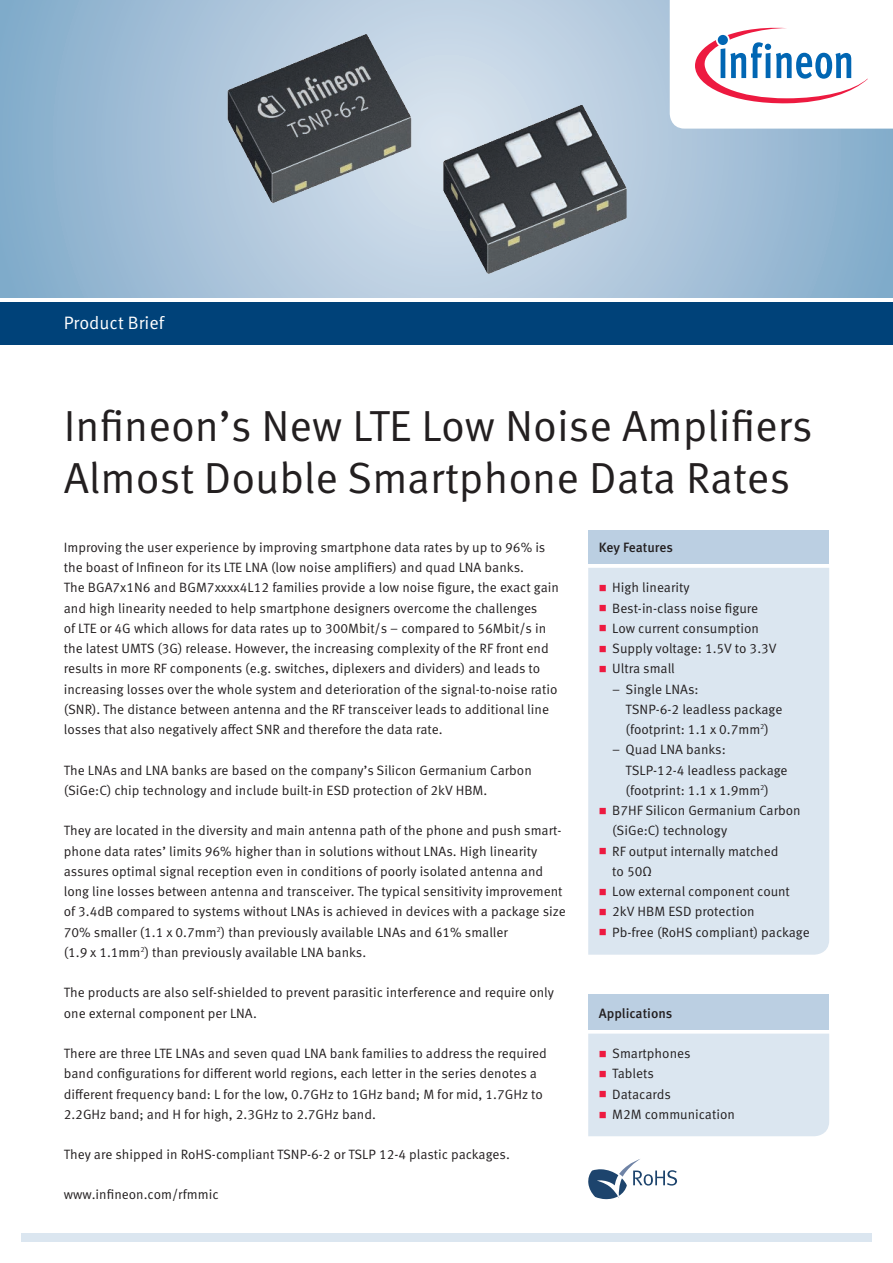
<style>
.page{position:relative;width:893px;height:1263px;background:#fff}
.page>*{position:absolute;margin:0;border:0;box-sizing:border-box;transform-origin:0 0}
.Product_Brief_A4_Hea{font:43.5px/52.2px "Infineon Meta";color:#231f20}
.Product_Brief_A4_Hea-2{font:18px "Infineon Meta";color:#fff}
.Product_Brief_A4_Cop{font:13.5px/20.2px "Infineon Meta";color:#231f20}
.Product_Brief_A4_URL{font:13.5px "Infineon Meta";color:#231f20}
.Product_Brief_A4_Cop-2{font:500 13.5px "Infineon Meta";color:#231f20}
</style>
<div class="page">
<div style="left:21px;top:1233px;width:851px;height:9px;background:#dbe6f0"></div>
<svg style="left:0;top:0;width:893px;height:298px"></svg>
<div style="left:0;top:302px;width:893px;height:42px;background:#004279"></div>
<svg style="left:670px;top:0;width:223px;height:129px"></svg>
<div style="left:588px;top:568px;width:241px;height:387px;background:#dbe6f0"></div>
<div style="left:588px;top:530px;width:241px;height:33px;background:#bbcfe2"></div>
<div style="left:588px;top:994px;width:241px;height:35px;background:#bbcfe2"></div>
<svg style="left:588px;top:1159px;width:89px;height:40px"></svg>
<img style="left:221px;top:30px;width:412px;height:247px">
<svg style="left:600px;top:585px;width:6px;height:6px"></svg>
<svg style="left:600px;top:605px;width:6px;height:6px"></svg>
<svg style="left:600px;top:625px;width:6px;height:7px"></svg>
<svg style="left:600px;top:646px;width:6px;height:6px"></svg>
<svg style="left:600px;top:666px;width:6px;height:6px"></svg>
<svg style="left:600px;top:808px;width:6px;height:6px"></svg>
<svg style="left:600px;top:848px;width:6px;height:6px"></svg>
<svg style="left:600px;top:889px;width:6px;height:6px"></svg>
<svg style="left:600px;top:909px;width:6px;height:6px"></svg>
<svg style="left:600px;top:929px;width:6px;height:6px"></svg>
<div style="left:588px;top:1033px;width:241px;height:103px;background:#dbe6f0"></div>
<p class="Product_Brief_A4_Hea-2" style="left:64px;top:312px;width:102px">Product Brief</p>
<p class="Product_Brief_A4_Hea" style="left:64px;top:400px;width:750px">Infineon’s New LTE Low Noise Amplifiers<br>Almost Double Smartphone Data Rates</p>
<p class="Product_Brief_A4_Cop" style="left:64px;top:537px;width:497px">Improving the user experience by improving smartphone data rates by up to 96% is the boast of Infineon for its LTE LNA (low noise amplifiers) and quad LNA banks.<br>The BGA7x1N6 and BGM7xxxx4L12 families provide a low noise figure, the exact gain and high linearity needed to help smartphone designers overcome the challenges<br>of LTE or 4G which allows for data rates up to 300Mbit/s – compared to 56Mbit/s in the latest UMTS (3G) release. However, the increasing complexity of the RF front end results in more RF components (e.g. switches, diplexers and dividers) and leads to increasing losses over the whole system and deterioration of the signal-to-noise ratio (SNR). The distance between antenna and the RF transceiver leads to additional line losses that also negatively affect SNR and therefore the data rate.</p>
<p class="Product_Brief_A4_Cop" style="left:64px;top:760px;width:470px">The LNAs and LNA banks are based on the company’s Silicon Germanium Carbon (SiGe:C) chip technology and include built-in ESD protection of 2kV HBM.</p>
<p class="Product_Brief_A4_Cop" style="left:64px;top:821px;width:503px">They are located in the diversity and main antenna path of the phone and push smart&shy;phone data rates’ limits 96% higher than in solutions without LNAs. High linearity assures optimal signal reception even in conditions of poorly isolated antenna and long line losses between antenna and transceiver. The typical sensitivity improvement of 3.4dB compared to systems without LNAs is achieved in devices with a package size 70% smaller (1.1 x 0.7mm<sup>2</sup>) than previously available LNAs and 61% smaller<br>(1.9 x 1.1mm<sup>2</sup>) than previously available LNA banks.</p>
<p class="Product_Brief_A4_Cop" style="left:64px;top:983px;width:492px">The products are also self-shielded to prevent parasitic interference and require only one external component per LNA.</p>
<p class="Product_Brief_A4_Cop" style="left:64px;top:1043px;width:485px">There are three LTE LNAs and seven quad LNA bank families to address the required band configurations for different world regions, each letter in the series denotes a different frequency band: L for the low, 0.7GHz to 1GHz band; M for mid, 1.7GHz to 2.2GHz band; and H for high, 2.3GHz to 2.7GHz band.</p>
<p class="Product_Brief_A4_Cop" style="left:64px;top:1145px;width:448px">They are shipped in RoHS-compliant TSNP-6-2 or TSLP 12-4 plastic packages.</p>
<p class="Product_Brief_A4_Cop-2" style="left:599px;top:539px;width:76px">Key Features</p>
<p class="Product_Brief_A4_Cop" style="left:612px;top:578px;width:79px">High linearity</p>
<p class="Product_Brief_A4_Cop" style="left:612px;top:598px;width:148px">Best-in-class noise figure</p>
<p class="Product_Brief_A4_Cop" style="left:612px;top:618px;width:148px">Low current consumption</p>
<p class="Product_Brief_A4_Cop" style="left:612px;top:638px;width:166px">Supply voltage: 1.5V to 3.3V</p>
<p class="Product_Brief_A4_Cop" style="left:612px;top:659px;width:64px">Ultra small</p>
<p class="Product_Brief_A4_Cop" style="left:626px;top:679px;width:158px;text-indent:-13px">– Single LNAs:<br>TSNP-6-2 leadless package (footprint: 1.1 x 0.7mm<sup>2</sup>)</p>
<p class="Product_Brief_A4_Cop" style="left:626px;top:740px;width:163px;text-indent:-13px">– Quad LNA banks:<br>TSLP-12-4 leadless package (footprint: 1.1 x 1.9mm<sup>2</sup>)</p>
<p class="Product_Brief_A4_Cop" style="left:612px;top:800px;width:190px">B7HF Silicon Germanium Carbon (SiGe:C) technology</p>
<p class="Product_Brief_A4_Cop" style="left:612px;top:841px;width:168px">RF output internally matched to 50Ω</p>
<p class="Product_Brief_A4_Cop" style="left:612px;top:881px;width:179px">Low external component count</p>
<p class="Product_Brief_A4_Cop" style="left:612px;top:902px;width:144px">2kV HBM ESD protection</p>
<p class="Product_Brief_A4_Cop" style="left:612px;top:922px;width:199px">Pb-free (RoHS compliant) package</p>
<p class="Product_Brief_A4_Cop-2" style="left:599px;top:1004px;width:75px">Applications</p>
<p class="Product_Brief_A4_Cop" style="left:612px;top:1043px;width:80px">Smartphones</p>
<p class="Product_Brief_A4_Cop" style="left:612px;top:1064px;width:43px">Tablets</p>
<p class="Product_Brief_A4_Cop" style="left:612px;top:1084px;width:60px">Datacards</p>
<p class="Product_Brief_A4_Cop" style="left:612px;top:1104px;width:124px">M2M communication</p>
<p class="Product_Brief_A4_URL" style="left:64px;top:1186px;width:156px">www.infineon.com/rfmmic</p>
</div>
